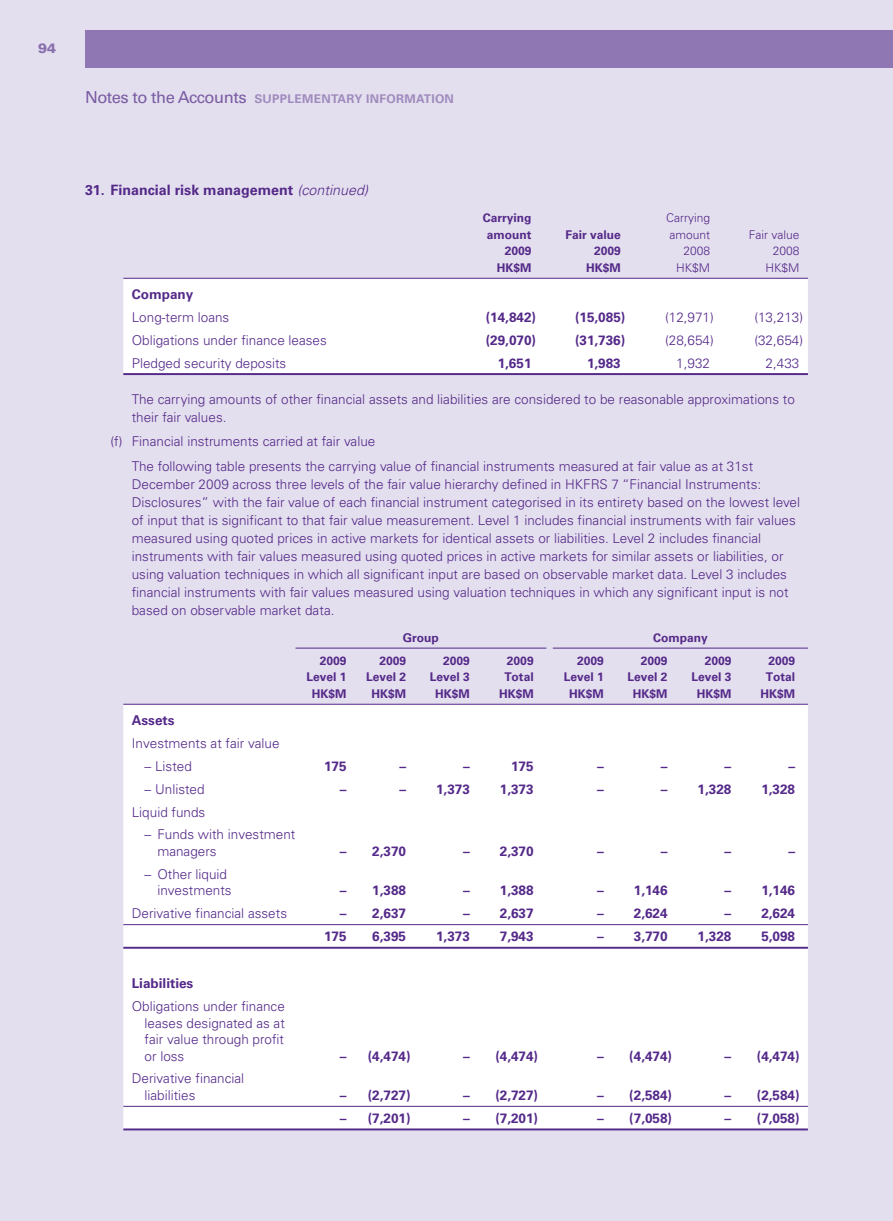
<style>
.page{position:relative;width:893px;height:1221px;background:#fff}
.page>*{position:absolute;margin:0;border:0;box-sizing:border-box;transform-origin:0 0}
.t1{font:700 14.25px "Univers";color:#542989}
.t2{font:300 13.5px/18px "Univers";color:#542989}
.t3{font:700 13.5px "Univers";color:#542989}
.t4{font:900 13.5px "Univers";color:#876fad}
.t5{font:700 12px/16.5px "Univers";color:#542989;text-align:right}
.t6{font:700 12px "Univers";letter-spacing:.025em;color:#9f8bbe}
.t7{font:300 12px/16.5px "Univers";color:#542989;text-align:right}
.s1{font-weight:400;font-size:16.5px;color:#7a5da3}
.s2{font-weight:300;font-style:italic}
</style>
<div class="page">
<div style="left:0;top:0;width:893px;height:1220px;background:#e4dfee"></div>
<div style="left:123px;top:279px;width:685px;height:94px;background:#fff"></div>
<hr style="left:123px;top:278px;width:685px;height:1px;background:#542989">
<hr style="left:123px;top:373px;width:685px;height:2px;background:#542989">
<div style="left:123px;top:705px;width:685px;height:423px;background:#fff"></div>
<hr style="left:296px;top:647px;width:250px;height:1px;background:#542989">
<hr style="left:123px;top:704px;width:685px;height:1px;background:#542989">
<hr style="left:123px;top:924px;width:232px;height:1px;background:#542989">
<hr style="left:419px;top:924px;width:389px;height:1px;background:#542989">
<hr style="left:123px;top:1105px;width:685px;height:1px;background:#542989">
<hr style="left:123px;top:1128px;width:685px;height:2px;background:#542989">
<hr style="left:355px;top:924px;width:64px;height:1px;background:#542989">
<hr style="left:123px;top:946px;width:685px;height:2px;background:#542989">
<hr style="left:553px;top:647px;width:255px;height:1px;background:#542989">
<div style="left:85px;top:31px;width:808px;height:37px;background:#8f77b3"></div>
<p class="t4" style="left:38px;top:40px;width:19px">94</p>
<p class="t6" style="left:85px;top:91px;width:370px"><span class="s1">Notes to the Accounts</span> SUPPLEMENTARY INFORMATION</p>
<p class="t1" style="left:85px;top:182px;width:284px">31. Financial risk management <span class="s2">(continued)</span></p>
<p class="t5" style="left:483px;top:210px;width:50px">Carrying amount<br>2009<br>HK$M</p>
<p class="t5" style="left:565px;top:226px;width:57px">Fair value<br>2009<br>HK$M</p>
<p class="t7" style="left:666px;top:210px;width:46px">Carrying amount<br>2008<br>HK$M</p>
<p class="t7" style="left:749px;top:226px;width:52px">Fair value<br>2008<br>HK$M</p>
<p class="t3" style="left:132px;top:286px;width:63px">Company</p>
<p class="t2" style="left:132px;top:308px;width:99px">Long-term loans</p>
<p class="t3" style="left:486px;top:309px;width:52px">(14,842)</p>
<p class="t3" style="left:575px;top:309px;width:52px">(15,085)</p>
<p class="t2" style="left:665px;top:308px;width:50px">(12,971)</p>
<p class="t2" style="left:754px;top:308px;width:50px">(13,213)</p>
<p class="t2" style="left:132px;top:331px;width:197px">Obligations under finance leases</p>
<p class="t3" style="left:486px;top:332px;width:52px">(29,070)</p>
<p class="t3" style="left:575px;top:332px;width:52px">(31,736)</p>
<p class="t2" style="left:665px;top:331px;width:50px">(28,654)</p>
<p class="t2" style="left:754px;top:331px;width:50px">(32,654)</p>
<p class="t2" style="left:132px;top:354px;width:156px">Pledged security deposits</p>
<p class="t3" style="left:498px;top:355px;width:35px">1,651</p>
<p class="t3" style="left:587px;top:355px;width:35px">1,983</p>
<p class="t2" style="left:676px;top:354px;width:35px">1,932</p>
<p class="t2" style="left:766px;top:354px;width:35px">2,433</p>
<p class="t2" style="left:132px;top:390px;width:665px">The carrying amounts of other financial assets and liabilities are considered to be reasonable approximations to their fair values.</p>
<p class="t2" style="left:132px;top:429px;width:623px;line-height:24.5px;text-indent:-21px">(f) Financial instruments carried at fair value<br>The following table presents the carrying value of financial instruments measured at fair value as at 31st</p>
<p class="t2" style="left:132px;top:474px;width:670px">December 2009 across three levels of the fair value hierarchy defined in HKFRS 7 “Financial Instruments:<br>Disclosures” with the fair value of each financial instrument categorised in its entirety based on the lowest level of input that is significant to that fair value measurement. Level 1 includes financial instruments with fair values measured using quoted prices in active markets for identical assets or liabilities. Level 2 includes financial instruments with fair values measured using quoted prices in active markets for similar assets or liabilities, or using valuation techniques in which all significant input are based on observable market data. Level 3 includes financial instruments with fair values measured using valuation techniques in which any significant input is not based on observable market data.</p>
<p class="t5" style="left:403px;top:629px;width:37px">Group</p>
<p class="t5" style="left:653px;top:629px;width:56px">Company</p>
<p class="t5" style="left:307px;top:652px;width:42px">2009<br>Level 1<br>HK$M</p>
<p class="t5" style="left:366px;top:652px;width:42px">2009<br>Level 2<br>HK$M</p>
<p class="t5" style="left:430px;top:652px;width:42px">2009<br>Level 3<br>HK$M</p>
<p class="t5" style="left:499px;top:652px;width:36px">2009<br>Total<br>HK$M</p>
<p class="t5" style="left:564px;top:652px;width:42px">2009<br>Level 1<br>HK$M</p>
<p class="t5" style="left:628px;top:652px;width:42px">2009<br>Level 2<br>HK$M</p>
<p class="t5" style="left:691px;top:652px;width:42px">2009<br>Level 3<br>HK$M</p>
<p class="t5" style="left:760px;top:652px;width:36px">2009<br>Total<br>HK$M</p>
<p class="t3" style="left:132px;top:712px;width:44px">Assets</p>
<p class="t2" style="left:132px;top:734px;width:149px">Investments at fair value</p>
<p class="t2" style="left:145px;top:757px;width:49px">– Listed</p>
<p class="t3" style="left:324px;top:758px;width:24px">175</p>
<p class="t3" style="left:399px;top:758px;width:8px">–</p>
<p class="t3" style="left:463px;top:758px;width:8px">–</p>
<p class="t3" style="left:511px;top:758px;width:24px">175</p>
<p class="t3" style="left:597px;top:758px;width:8px">–</p>
<p class="t3" style="left:661px;top:758px;width:8px">–</p>
<p class="t3" style="left:725px;top:758px;width:8px">–</p>
<p class="t3" style="left:788px;top:758px;width:8px">–</p>
<p class="t2" style="left:145px;top:779px;width:62px">– Unlisted</p>
<p class="t3" style="left:340px;top:781px;width:8px">–</p>
<p class="t3" style="left:399px;top:781px;width:72px">– 1,373</p>
<p class="t3" style="left:500px;top:781px;width:35px">1,373</p>
<p class="t3" style="left:597px;top:781px;width:8px">–</p>
<p class="t3" style="left:661px;top:781px;width:72px">– 1,328</p>
<p class="t3" style="left:761px;top:781px;width:35px">1,328</p>
<p class="t2" style="left:132px;top:802px;width:75px">Liquid funds</p>
<p class="t2" style="left:157px;top:826px;width:140px;line-height:16.5px;text-indent:-13px">– Funds with investment managers</p>
<p class="t3" style="left:340px;top:843px;width:68px">– 2,370</p>
<p class="t3" style="left:463px;top:843px;width:72px">– 2,370</p>
<p class="t3" style="left:597px;top:843px;width:8px">–</p>
<p class="t3" style="left:661px;top:843px;width:8px">–</p>
<p class="t3" style="left:725px;top:843px;width:8px">–</p>
<p class="t3" style="left:788px;top:843px;width:8px">–</p>
<p class="t2" style="left:157px;top:865px;width:76px;line-height:16.5px;text-indent:-13px">– Other liquid investments</p>
<p class="t3" style="left:340px;top:882px;width:68px">– 1,388</p>
<p class="t3" style="left:463px;top:882px;width:72px">– 1,388</p>
<p class="t3" style="left:597px;top:882px;width:72px">– 1,146</p>
<p class="t3" style="left:725px;top:882px;width:72px">– 1,146</p>
<p class="t2" style="left:132px;top:904px;width:157px">Derivative financial assets</p>
<p class="t3" style="left:340px;top:905px;width:68px">– 2,637</p>
<p class="t3" style="left:463px;top:905px;width:72px">– 2,637</p>
<p class="t3" style="left:597px;top:905px;width:72px">– 2,624</p>
<p class="t3" style="left:725px;top:905px;width:72px">– 2,624</p>
<p class="t3" style="left:324px;top:928px;width:24px">175</p>
<p class="t3" style="left:372px;top:928px;width:35px">6,395</p>
<p class="t3" style="left:436px;top:928px;width:35px">1,373</p>
<p class="t3" style="left:500px;top:928px;width:35px">7,943</p>
<p class="t3" style="left:597px;top:928px;width:72px">– 3,770</p>
<p class="t3" style="left:698px;top:928px;width:35px">1,328</p>
<p class="t3" style="left:761px;top:928px;width:35px">5,098</p>
<p class="t3" style="left:132px;top:975px;width:63px">Liabilities</p>
<p class="t2" style="left:145px;top:997px;width:142px;line-height:16.5px;text-align:justify;text-indent:-13px">Obligations under finance leases designated as at fair value through profit or loss</p>
<p class="t3" style="left:340px;top:1047px;width:72px">– (4,474)</p>
<p class="t3" style="left:463px;top:1047px;width:77px">– (4,474)</p>
<p class="t3" style="left:597px;top:1047px;width:77px">– (4,474)</p>
<p class="t3" style="left:725px;top:1047px;width:77px">– (4,474)</p>
<p class="t2" style="left:145px;top:1070px;width:101px;line-height:16.5px;text-indent:-13px">Derivative financial liabilities</p>
<p class="t3" style="left:340px;top:1087px;width:72px">– (2,727)</p>
<p class="t3" style="left:463px;top:1087px;width:77px">– (2,727)</p>
<p class="t3" style="left:597px;top:1087px;width:77px">– (2,584)</p>
<p class="t3" style="left:725px;top:1087px;width:77px">– (2,584)</p>
<p class="t3" style="left:340px;top:1110px;width:72px">– (7,201)</p>
<p class="t3" style="left:463px;top:1110px;width:77px">– (7,201)</p>
<p class="t3" style="left:597px;top:1110px;width:77px">– (7,058)</p>
<p class="t3" style="left:725px;top:1110px;width:77px">– (7,058)</p>
</div>
